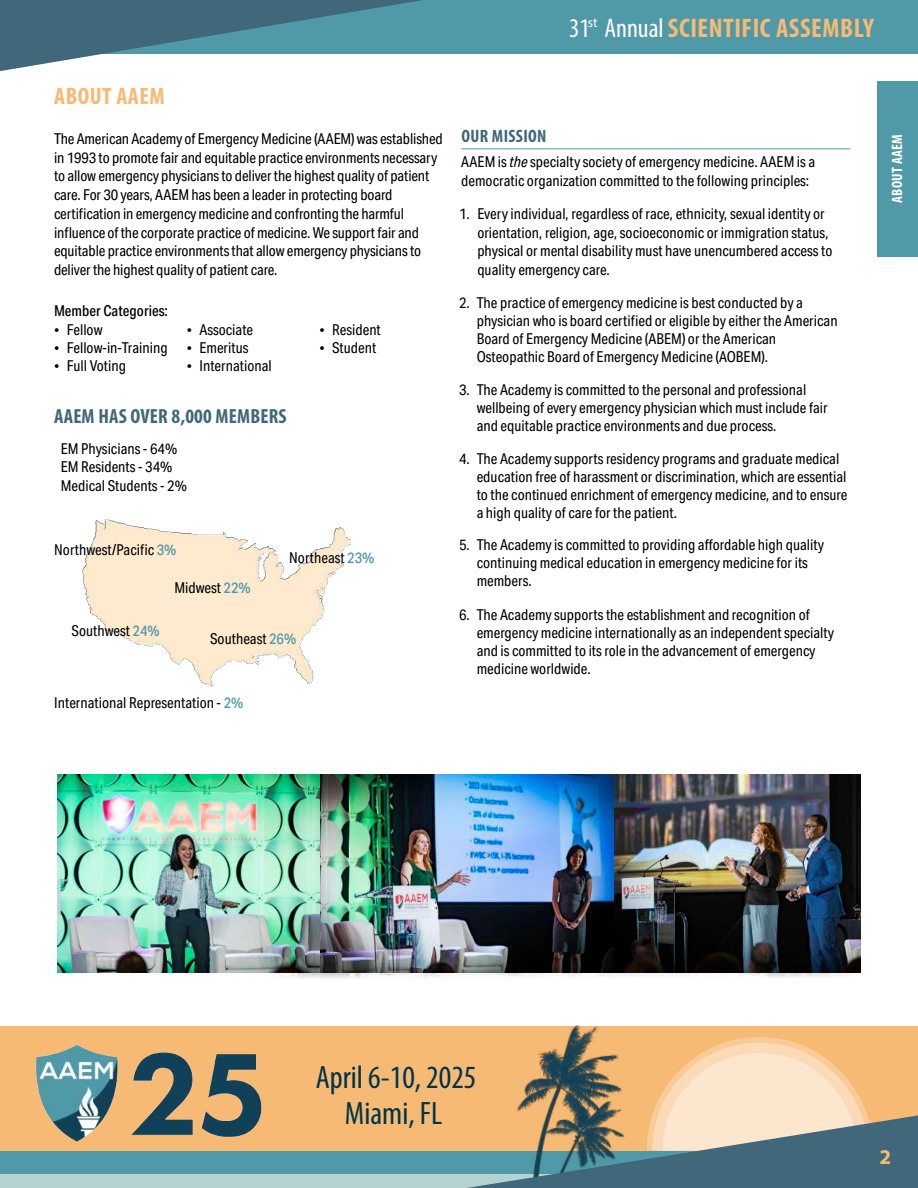
<style>
.page{position:relative;width:918px;height:1188px;background:#fff}
.page>*{position:absolute;margin:0;border:0;box-sizing:border-box;transform-origin:0 0}
.t1{font:condensed 32.55px/35.4px "Myriad Pro";color:#00344c;text-align:center}
.t2{font:700 condensed 27px "Myriad Pro";letter-spacing:.02em;color:#f6ba74}
.t3{font:700 condensed 24px "Myriad Pro";letter-spacing:.02em;color:#f6ba74}
.t4{font:700 21px "Myriad Pro";color:#f6ba74}
.t5{font:700 condensed 20.55px "Myriad Pro";letter-spacing:.01em;color:#41687a}
.t6{font:700 condensed 18px "Myriad Pro";letter-spacing:.02em;color:#41687a}
.t7{font:15px/18px "Aktiv Grotesk Cd";color:#000}
.t8{font:500 15px "Aktiv Grotesk Cd";color:#000}
.t9{font:700 condensed 15px "Myriad Pro";letter-spacing:.02em;color:#fff}
.t10{font:13.5px "Myriad Pro";color:#fff}
.s1{font-weight:400;color:#fff}
.s2{font-weight:400;font-size:15.75px;color:#5099a9}
.s3{font-family:"Times New Roman"}
.s4{font-weight:500;color:#5099a9}
.s5{font-style:italic}
</style>
<div class="page">
<div style="left:878px;top:81px;width:40px;height:175px;background:#5099a9"></div>
<img style="left:83px;top:520px;width:268px;height:167px">
<hr style="left:461px;top:148px;width:389px;height:1px;background:#5099a9">
<img style="left:598px;top:774px;width:263px;height:204px">
<img style="left:279px;top:973px;width:304px;height:5px">
<div style="left:0;top:1151px;width:918px;height:9px;background:#5099a9"></div>
<div style="left:0;top:1155px;width:918px;height:33px;background:#5099a9"></div>
<div style="left:0;top:1174px;width:563px;height:14px;background:#b5d2d1"></div>
<div style="left:0;top:1026px;width:918px;height:125px;background:#f6ba74"></div>
<img style="left:35px;top:1044px;width:227px;height:98px">
<img style="left:569px;top:1025px;width:29px;height:12px">
<svg style="left:467px;top:1037px;width:451px;height:151px"></svg>
<div style="left:0;top:0;width:918px;height:54px;background:#5099a9"></div>
<img style="left:58px;top:774px;width:802px;height:199px">
<svg style="left:0;top:0;width:422px;height:71px"></svg>
<h2 class="t2" style="left:569px;top:11px;width:307px"><span class="s1">31</span><span class="s2">th</span> <span class="s1">Annual</span> SCIENTIFIC ASSEMBLY</h2>
<p class="t10" style="left:588px;top:14px;width:11px">st</p>
<h3 class="t3" style="left:54px;top:81px;width:112px">ABOUT AAEM</h3>
<p class="t7" style="left:54px;top:129px;width:390px;line-height:18.8px">The American Academy of Emergency Medicine (AAEM) was established in 1993 to promote fair and equitable practice environments necessary to allow emergency physicians to deliver the highest quality of patient care. For 30 years, AAEM has been a leader in protecting board certification in emergency medicine and confronting the harmful influence of the corporate practice of medicine. We support fair and equitable practice environments that allow emergency physicians to deliver the highest quality of patient care.</p>
<p class="t8" style="left:54px;top:302px;width:115px">Member Categories:</p>
<p class="t7" style="left:54px;top:321px;width:50px"><span class="s3">•</span> Fellow</p>
<p class="t7" style="left:54px;top:339px;width:115px"><span class="s3">•</span> Fellow-in-Training</p>
<p class="t7" style="left:54px;top:357px;width:74px"><span class="s3">•</span> Full Voting</p>
<p class="t7" style="left:187px;top:321px;width:68px"><span class="s3">•</span> Associate</p>
<p class="t7" style="left:187px;top:339px;width:63px"><span class="s3">•</span> Emeritus</p>
<p class="t7" style="left:187px;top:357px;width:87px"><span class="s3">•</span> International</p>
<p class="t7" style="left:320px;top:321px;width:63px"><span class="s3">•</span> Resident</p>
<p class="t7" style="left:320px;top:339px;width:58px"><span class="s3">•</span> Student</p>
<h3 class="t5" style="left:54px;top:403px;width:234px">AAEM HAS OVER 8,000 MEMBERS</h3>
<p class="t7" style="left:61px;top:440px;width:127px">EM Physicians - 64%<br>EM Residents - 34%<br>Medical Students - 2%</p>
<p class="t7" style="left:54px;top:541px;width:124px">Northwest/Pacific <span class="s4">3%</span></p>
<p class="t7" style="left:174px;top:578px;width:78px">Midwest <span class="s4">22%</span></p>
<p class="t7" style="left:289px;top:549px;width:87px">Northeast <span class="s4">23%</span></p>
<p class="t7" style="left:72px;top:621px;width:90px">Southwest <span class="s4">24%</span></p>
<p class="t7" style="left:210px;top:630px;width:88px">Southeast <span class="s4">26%</span></p>
<p class="t7" style="left:54px;top:693px;width:191px">International Representation - <span class="s4">2%</span></p>
<p class="t6" style="left:461px;top:124px;width:87px">OUR MISSION</p>
<p class="t7" style="left:461px;top:153px;width:355px;line-height:18.8px">AAEM is <span class="s5">the</span> specialty society of emergency medicine. AAEM is a democratic organization committed to the following principles:</p>
<p class="t7" style="left:477px;top:204px;width:357px;line-height:18.8px;text-indent:-18px">1. Every individual, regardless of race, ethnicity, sexual identity or orientation, religion, age, socioeconomic or immigration status, physical or mental disability must have unencumbered access to quality emergency care.</p>
<p class="t7" style="left:477px;top:294px;width:362px">The practice of emergency medicine is best conducted by a physician who is board certified or eligible by either the American Board of Emergency Medicine (ABEM) or the American Osteopathic Board of Emergency Medicine (AOBEM).</p>
<p class="t7" style="left:459px;top:294px;width:12px">2.</p>
<p class="t7" style="left:477px;top:381px;width:353px">The Academy is committed to the personal and professional wellbeing of every emergency physician which must include fair and equitable practice environments and due process.</p>
<p class="t7" style="left:459px;top:381px;width:12px">3.</p>
<p class="t7" style="left:477px;top:450px;width:372px">The Academy supports residency programs and graduate medical education free of harassment or discrimination, which are essential to the continued enrichment of emergency medicine, and to ensure a high quality of care for the patient.</p>
<p class="t7" style="left:459px;top:450px;width:12px">4.</p>
<p class="t7" style="left:477px;top:536px;width:349px">The Academy is committed to providing affordable high quality continuing medical education in emergency medicine for its members.</p>
<p class="t7" style="left:459px;top:536px;width:12px">5.</p>
<p class="t7" style="left:477px;top:606px;width:359px">The Academy supports the establishment and recognition of emergency medicine internationally as an independent specialty and is committed to its role in the advancement of emergency medicine worldwide.</p>
<p class="t7" style="left:459px;top:606px;width:12px">6.</p>
<p class="t9" style="left:888px;top:203px;width:71px;rotate:-90deg">ABOUT AAEM</p>
<h1 class="t1" style="left:316px;top:1060px;width:162px">April 6-10, 2025<br>Miami, FL</h1>
<h3 class="t4" style="left:880px;top:1143px;width:13px">2</h3>
</div>
